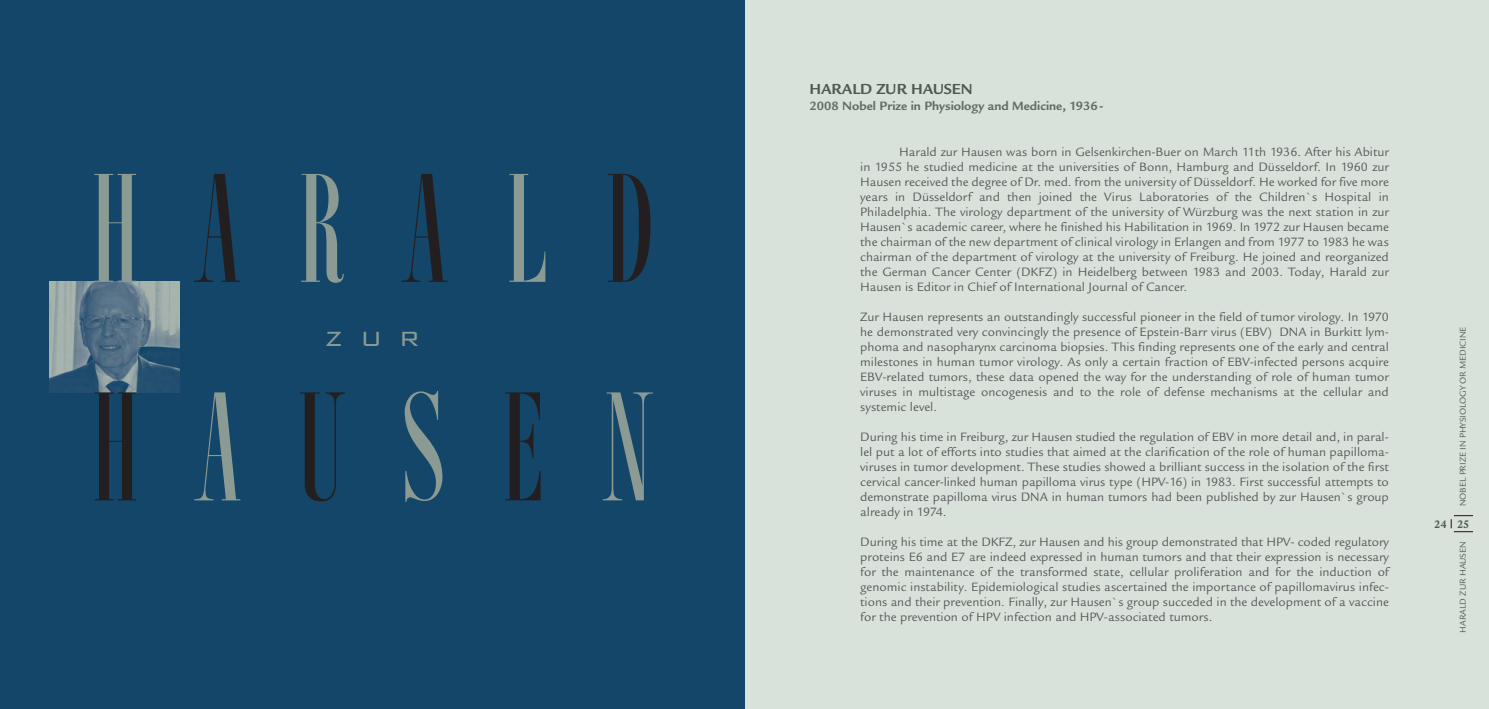
<style>
.page{position:relative;width:1489px;height:709px;background:#fff}
.page>*{position:absolute;margin:0;border:0;box-sizing:border-box;transform-origin:0 0}
.t1{font:166.25px/218.4px "Imprimeur Classique";letter-spacing:.33em;color:#8b9b93}
.t2{font:300 27.5px "Bank Gothic";color:#8b9b93}
.t3{font:700 15px "Legacy Sans";color:#4c5a52}
.t4{font:12.5px/15px "Legacy Sans";color:#58595b;text-align:justify}
.t5{font:700 12.5px "Legacy Sans";color:#5e6e66}
.t6{font:700 11.25px "Legacy Serif";color:#4c5a52}
.t7{font:8.75px "Legacy Sans";color:#4c5a52}
.s1{color:#231f20}
</style>
<div class="page">
<div style="left:744px;top:0;width:744px;height:709px;background:#d9e2da"></div>
<svg style="left:1450px;top:515px;width:22px;height:17px"></svg>
<div style="left:0;top:0;width:744px;height:709px;background:#134669"></div>
<img style="left:50px;top:282px;width:130px;height:110px">
<h1 class="t1" style="left:92px;top:115px;width:567px">H<span class="s1">A</span>R<span class="s1">A</span>L<span class="s1">D<br>H</span>A<span class="s1">U</span>S<span class="s1">E</span>N</h1>
<h2 class="t2" style="left:325px;top:320px;width:97px">ZUR</h2>
<p class="t3" style="left:809px;top:84px;width:165px">HARALD ZUR HAUSEN</p>
<p class="t5" style="left:809px;top:101px;width:296px">2008 Nobel Prize in Physiology and Medicine, 1936 -</p>
<p class="t4" style="left:860px;top:146px;width:530px;text-indent:39px">Harald zur Hausen was born in Gelsenkirchen-Buer on March 11th 1936. After his Abitur in 1955 he studied medicine at the universities of Bonn, Hamburg and Düsseldorf. In 1960 zur Hausen received the degree of Dr. med. from the university of Düsseldorf. He worked for five more years in Düsseldorf and then joined the Virus Laboratories of the Children`s Hospital in Philadelphia. The virology department of the university of Würzburg was the next station in zur Hausen`s academic career, where he finished his Habilitation in 1969. In 1972 zur Hausen became the chairman of the new department of clinical virology in Erlangen and from 1977 to 1983 he was chairman of the department of virology at the university of Freiburg. He joined and reorganized the German Cancer Center (DKFZ) in Heidelberg between 1983 and 2003. Today, Harald zur Hausen is Editor in Chief of International Journal of Cancer.</p>
<p class="t4" style="left:860px;top:311px;width:530px">Zur Hausen represents an outstandingly successful pioneer in the field of tumor virology. In 1970 he demonstrated very convincingly the presence of Epstein-Barr virus (EBV) DNA in Burkitt lym&shy;phoma and nasopharynx carcinoma biopsies. This finding represents one of the early and central milestones in human tumor virology. As only a certain fraction of EBV-infected persons acquire EBV-related tumors, these data opened the way for the understanding of role of human tumor viruses in multistage oncogenesis and to the role of defense mechanisms at the cellular and systemic level.</p>
<p class="t4" style="left:860px;top:431px;width:530px">During his time in Freiburg, zur Hausen studied the regulation of EBV in more detail and, in paral&shy;lel put a lot of efforts into studies that aimed at the clarification of the role of human papilloma&shy;viruses in tumor development. These studies showed a brilliant success in the isolation of the first cervical cancer-linked human papilloma virus type (HPV-16) in 1983. First successful attempts to demonstrate papilloma virus DNA in human tumors had been published by zur Hausen`s group already in 1974.</p>
<p class="t4" style="left:860px;top:536px;width:530px">During his time at the DKFZ, zur Hausen and his group demonstrated that HPV- coded regulatory proteins E6 and E7 are indeed expressed in human tumors and that their expression is necessary for the maintenance of the transformed state, cellular proliferation and for the induction of genomic instability. Epidemiological studies ascertained the importance of papillomavirus infec&shy;tions and their prevention. Finally, zur Hausen`s group succeded in the development of a vaccine for the prevention of HPV infection and HPV-associated tumors.</p>
<p class="t7" style="left:1459px;top:506px;width:181px;rotate:-90deg">NOBEL PRIZE IN PHYSIOLOGY OR MEDICINE</p>
<p class="t6" style="left:1433px;top:519px;width:37px">24 25</p>
<p class="t7" style="left:1459px;top:632px;width:93px;rotate:-90deg">HARALD ZUR HAUSEN</p>
</div>
